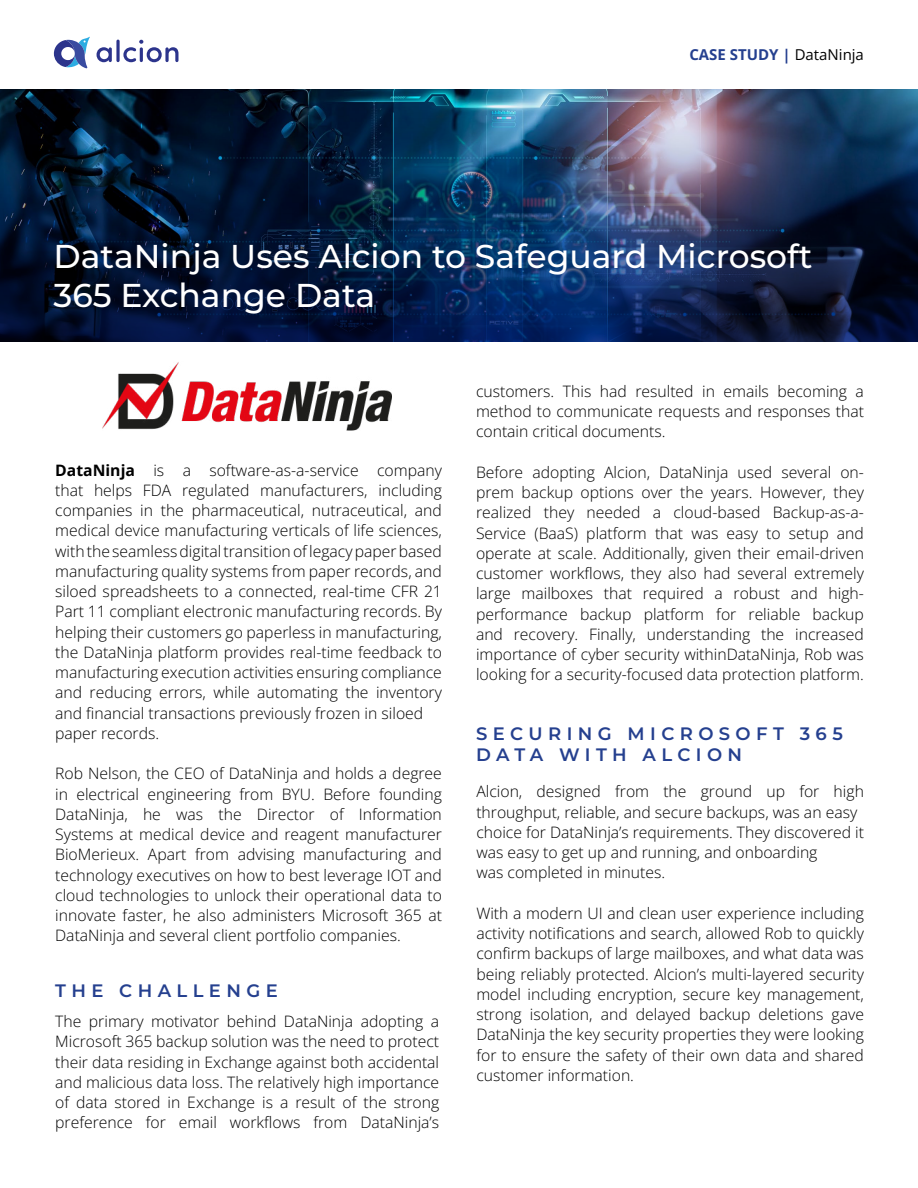
<style>
.page{position:relative;width:918px;height:1188px;background:#fff}
.page>*{position:absolute;margin:0;border:0;box-sizing:border-box;transform-origin:0 0}
.t1{font:500 33px/39.6px "Montserrat";color:#fff}
.t2{font:600 18px/21.6px "Montserrat";letter-spacing:.3em;color:#25408f}
.t3{font:300 15.75px/20.2px "Open Sans";color:#000;text-align:justify}
.t4{font:700 15px "Open Sans";color:#25408f}
.s1{font-weight:400;color:#000}
.s2{font-weight:700}
</style>
<div class="page">
<img style="left:0;top:89px;width:918px;height:252px">
<svg style="left:54px;top:37px;width:36px;height:31px"></svg>
<svg style="left:97px;top:47px;width:15px;height:15px"></svg>
<svg style="left:116px;top:40px;width:4px;height:22px"></svg>
<svg style="left:123px;top:40px;width:55px;height:22px"></svg>
<img style="left:102px;top:362px;width:289px;height:69px">
<p class="t4" style="left:689px;top:44px;width:176px">CASE STUDY | <span class="s1">DataNinja</span></p>
<h1 class="t1" style="left:53px;top:235px;width:761px">DataNinja Uses Alcion to Safeguard Microsoft<br>365 Exchange Data</h1>
<p class="t3" style="left:55px;top:459px;width:388px;text-align:left"><span class="s2">DataNinja</span> is a software-as-a-service company that helps FDA regulated manufacturers, including companies in the pharmaceutical, nutraceutical, and medical device manufacturing verticals of life sciences, with the seamless digital transition of legacy paper based manufacturing quality systems from paper records, and siloed spreadsheets to a connected, real-time CFR 21<br>Part 11 compliant electronic manufacturing records. By helping their customers go paperless in manufacturing, the DataNinja platform provides real-time feedback to manufacturing execution activities ensuring compliance and reducing errors, while automating the inventory and financial transactions previously frozen in siloed paper records.</p>
<p class="t3" style="left:55px;top:763px;width:388px">Rob Nelson, the CEO of DataNinja and holds a degree in electrical engineering from BYU. Before founding DataNinja, he was the Director of Information Systems at medical device and reagent manufacturer BioMerieux. Apart from advising manufacturing and technology executives on how to best leverage IOT and cloud technologies to unlock their operational data to innovate faster, he also administers Microsoft 365 at DataNinja and several client portfolio companies.</p>
<p class="t2" style="left:55px;top:980px;width:224px">THE CHALLENGE</p>
<p class="t3" style="left:55px;top:1011px;width:386px">The primary motivator behind DataNinja adopting a Microsoft 365 backup solution was the need to protect their data residing in Exchange against both accidental and malicious data loss. The relatively high importance of data stored in Exchange is a result of the strong preference for email workflows from DataNinja’s</p>
<p class="t3" style="left:476px;top:381px;width:389px">customers. This had resulted in emails becoming a method to communicate requests and responses that contain critical documents.</p>
<p class="t3" style="left:476px;top:462px;width:390px">Before adopting Alcion, DataNinja used several on&shy;prem backup options over the years. However, they realized they needed a cloud-based Backup-as-a-Service (BaaS) platform that was easy to setup and operate at scale. Additionally, given their email-driven customer workflows, they also had several extremely large mailboxes that required a robust and high&shy;performance backup platform for reliable backup and recovery. Finally, understanding the increased importance of cyber security withinDataNinja, Rob was looking for a security-focused data protection platform.</p>
<p class="t2" style="left:476px;top:722px;width:368px">SECURING MICROSOFT 365<br>DATA WITH ALCION</p>
<p class="t3" style="left:476px;top:781px;width:389px;text-align:left">Alcion, designed from the ground up for high throughput, reliable, and secure backups, was an easy choice for DataNinja’s requirements. They discovered it was easy to get up and running, and onboarding<br>was completed in minutes.</p>
<p class="t3" style="left:476px;top:903px;width:389px">With a modern UI and clean user experience including activity notifications and search, allowed Rob to quickly confirm backups of large mailboxes, and what data was being reliably protected. Alcion’s multi-layered security model including encryption, secure key management, strong isolation, and delayed backup deletions gave DataNinja the key security properties they were looking for to ensure the safety of their own data and shared customer information.</p>
</div>
